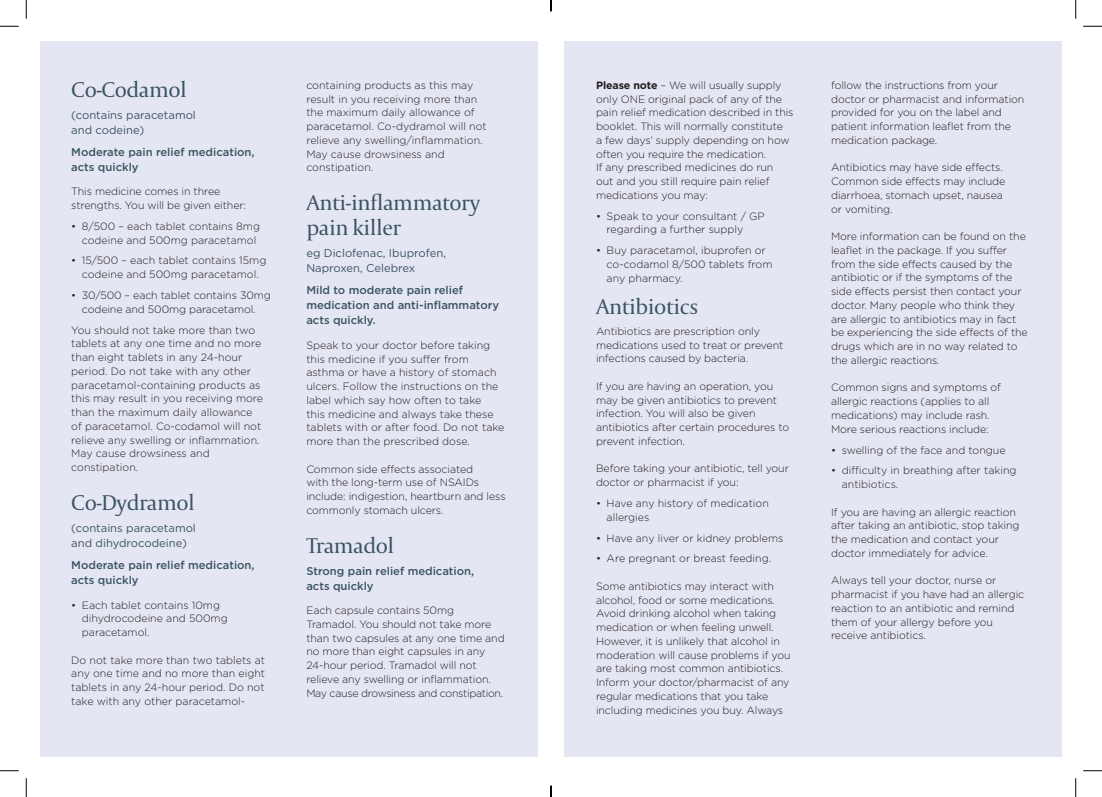
<style>
.page{position:relative;width:1102px;height:797px;background:#fff}
.page>*{position:absolute;margin:0;border:0;box-sizing:border-box;transform-origin:0 0}
.t1{font:22.5px/25px "Capitolium 2";letter-spacing:-.02em;color:#3a5462}
.t2{font:500 11.25px/15px "Gotham HTF";color:#3a5462}
.t3{font:11.25px/15px "Gotham HTF";color:#3a5462}
.t4{font:300 10.62px/13.8px "Gotham HTF";letter-spacing:-.01em;color:#231f20}
.s1{font-weight:700}
</style>
<div class="page">
<div style="left:564px;top:41px;width:498px;height:715px;background:#e5e6f3"></div>
<div style="left:40px;top:41px;width:497px;height:715px;background:#e5e6f3"></div>
<svg style="left:0;top:25px;width:19px;height:2px"></svg>
<svg style="left:1083px;top:25px;width:18px;height:2px"></svg>
<svg style="left:0;top:770px;width:19px;height:1px"></svg>
<svg style="left:1083px;top:770px;width:18px;height:1px"></svg>
<svg style="left:25px;top:0;width:2px;height:19px"></svg>
<svg style="left:25px;top:778px;width:2px;height:19px"></svg>
<svg style="left:1075px;top:0;width:1px;height:19px"></svg>
<svg style="left:1075px;top:778px;width:1px;height:19px"></svg>
<svg style="left:550px;top:785px;width:1px;height:12px"></svg>
<h1 class="t1" style="left:71px;top:76px;width:117px">Co-Codamol</h1>
<p class="t3" style="left:71px;top:107px;width:126px">(contains paracetamol and codeine)</p>
<p class="t2" style="left:71px;top:144px;width:185px">Moderate pain relief medication, acts quickly</p>
<p class="t4" style="left:71px;top:184px;width:176px">This medicine comes in three strengths. You will be given either:</p>
<p class="t4" style="left:82px;top:219px;width:180px;text-indent:-11px">• 8/500 – each tablet contains 8mg codeine and 500mg paracetamol</p>
<p class="t4" style="left:71px;top:254px;width:197px;text-align:center">• 15/500 – each tablet contains 15mg codeine and 500mg paracetamol.</p>
<p class="t4" style="left:71px;top:288px;width:201px;text-align:center">• 30/500 – each tablet contains 30mg codeine and 500mg paracetamol.</p>
<p class="t4" style="left:71px;top:323px;width:193px">You should not take more than two tablets at any one time and no more than eight tablets in any 24-hour period. Do not take with any other paracetamol-containing products as this may result in you receiving more than the maximum daily allowance of paracetamol. Co-codamol will not relieve any swelling or inflammation.<br>May cause drowsiness and constipation.</p>
<h1 class="t1" style="left:71px;top:489px;width:125px">Co-Dydramol</h1>
<p class="t3" style="left:71px;top:520px;width:126px">(contains paracetamol and dihydrocodeine)</p>
<p class="t2" style="left:71px;top:557px;width:185px">Moderate pain relief medication, acts quickly</p>
<p class="t4" style="left:82px;top:598px;width:147px;text-indent:-11px">• Each tablet contains 10mg dihydrocodeine and 500mg paracetamol.</p>
<p class="t4" style="left:71px;top:653px;width:195px;text-align:justify">Do not take more than two tablets at any one time and no more than eight tablets in any 24-hour period. Do not take with any other paracetamol-</p>
<p class="t4" style="left:306px;top:78px;width:182px">containing products as this may result in you receiving more than the maximum daily allowance of paracetamol. Co-dydramol will not relieve any swelling/inflammation.<br>May cause drowsiness and constipation.</p>
<h1 class="t1" style="left:306px;top:190px;width:175px">Anti-inflammatory pain killer</h1>
<p class="t3" style="left:306px;top:245px;width:141px">eg Diclofenac, Ibuprofen,<br>Naproxen, Celebrex</p>
<p class="t2" style="left:306px;top:282px;width:194px">Mild to moderate pain relief medication and anti-inflammatory acts quickly.</p>
<p class="t4" style="left:306px;top:338px;width:199px">Speak to your doctor before taking this medicine if you suffer from asthma or have a history of stomach ulcers. Follow the instructions on the label which say how often to take<br>this medicine and always take these tablets with or after food. Do not take more than the prescribed dose.</p>
<p class="t4" style="left:306px;top:462px;width:201px">Common side effects associated<br>with the long-term use of NSAIDs include: indigestion, heartburn and less commonly stomach ulcers.</p>
<h1 class="t1" style="left:306px;top:532px;width:89px">Tramadol</h1>
<p class="t2" style="left:306px;top:563px;width:169px">Strong pain relief medication, acts quickly</p>
<p class="t4" style="left:306px;top:603px;width:200px">Each capsule contains 50mg Tramadol. You should not take more than two capsules at any one time and no more than eight capsules in any 24-hour period. Tramadol will not relieve any swelling or inflammation.<br>May cause drowsiness and constipation.</p>
<p class="t4" style="left:596px;top:78px;width:199px"><span class="s1">Please note</span> – We will usually supply only ONE original pack of any of the pain relief medication described in this booklet. This will normally constitute<br>a few days’ supply depending on how often you require the medication.<br>If any prescribed medicines do run<br>out and you still require pain relief medications you may:</p>
<p class="t4" style="left:606px;top:209px;width:159px;text-indent:-11px">• Speak to your consultant / GP regarding a further supply</p>
<p class="t4" style="left:606px;top:243px;width:167px;text-indent:-11px">• Buy paracetamol, ibuprofen or co-codamol 8/500 tablets from any pharmacy.</p>
<h1 class="t1" style="left:596px;top:293px;width:104px">Antibiotics</h1>
<p class="t4" style="left:596px;top:324px;width:189px">Antibiotics are prescription only medications used to treat or prevent infections caused by bacteria.</p>
<p class="t4" style="left:596px;top:379px;width:195px">If you are having an operation, you may be given antibiotics to prevent infection. You will also be given antibiotics after certain procedures to prevent infection.</p>
<p class="t4" style="left:596px;top:461px;width:194px">Before taking your antibiotic, tell your doctor or pharmacist if you:</p>
<p class="t4" style="left:606px;top:496px;width:164px;text-indent:-11px">• Have any history of medication allergies</p>
<p class="t4" style="left:596px;top:531px;width:189px">• Have any liver or kidney problems</p>
<p class="t4" style="left:596px;top:551px;width:177px">• Are pregnant or breast feeding.</p>
<p class="t4" style="left:596px;top:579px;width:196px">Some antibiotics may interact with alcohol, food or some medications.<br>Avoid drinking alcohol when taking medication or when feeling unwell.<br>However, it is unlikely that alcohol in moderation will cause problems if you are taking most common antibiotics.<br>Inform your doctor/pharmacist of any regular medications that you take including medicines you buy. Always</p>
<p class="t4" style="left:831px;top:78px;width:195px">follow the instructions from your doctor or pharmacist and information provided for you on the label and patient information leaflet from the medication package.</p>
<p class="t4" style="left:831px;top:160px;width:176px">Antibiotics may have side effects.<br>Common side effects may include diarrhoea, stomach upset, nausea or vomiting.</p>
<p class="t4" style="left:831px;top:229px;width:198px">More information can be found on the leaflet in the package. If you suffer from the side effects caused by the antibiotic or if the symptoms of the side effects persist then contact your doctor. Many people who think they are allergic to antibiotics may in fact be experiencing the side effects of the drugs which are in no way related to the allergic reactions.</p>
<p class="t4" style="left:831px;top:380px;width:171px">Common signs and symptoms of allergic reactions (applies to all medications) may include rash.<br>More serious reactions include:</p>
<p class="t4" style="left:831px;top:443px;width:176px">• swelling of the face and tongue</p>
<p class="t4" style="left:841px;top:463px;width:176px;text-indent:-11px">• difficulty in breathing after taking antibiotics.</p>
<p class="t4" style="left:831px;top:505px;width:190px">If you are having an allergic reaction after taking an antibiotic, stop taking the medication and contact your doctor immediately for advice.</p>
<p class="t4" style="left:831px;top:573px;width:195px">Always tell your doctor, nurse or pharmacist if you have had an allergic reaction to an antibiotic and remind them of your allergy before you receive antibiotics.</p>
</div>
